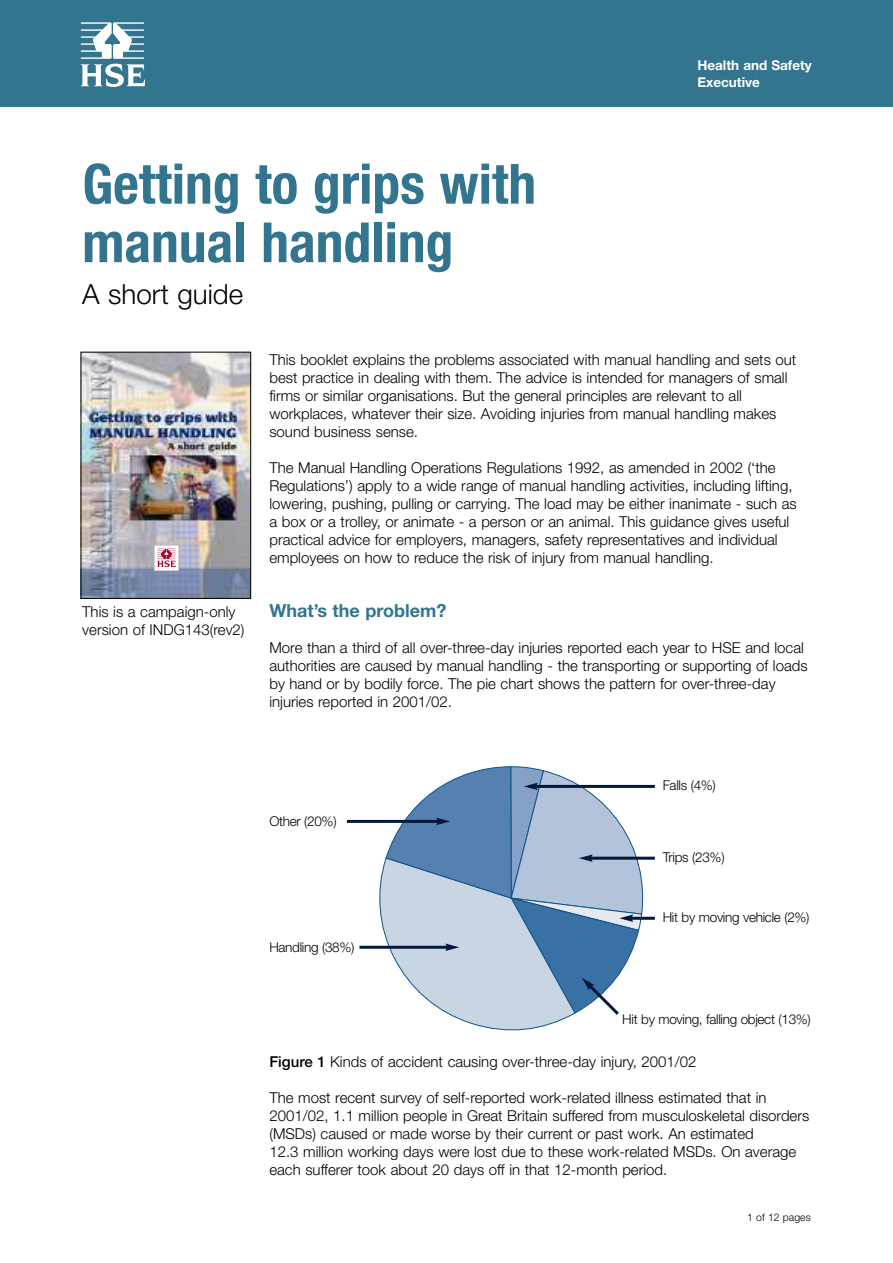
<style>
.page{position:relative;width:893px;height:1263px;background:#fff}
.page>*{position:absolute;margin:0;border:0;box-sizing:border-box;transform-origin:0 0}
.t1{font:700 condensed 55.5px/58.5px "Helvetica Neue";color:#33758e}
.t2{font:300 27.75px "Helvetica Neue";color:#000}
.t3{font:700 18px "Helvetica Neue";color:#33758e}
.t4{font:300 15px/18px "Helvetica Neue";color:#000}
.t5{font:300 13.5px "Helvetica Neue";letter-spacing:-.02em;color:#000}
.t6{font:700 13.5px/16.5px "Helvetica Neue";color:#fff}
.t7{font:300 10.5px "Helvetica Neue";color:#000}
.s1{font-weight:500}
</style>
<div class="page">
<div style="left:0;top:0;width:893px;height:106px;background:#33758e"></div>
<svg style="left:81px;top:22px;width:64px;height:65px"></svg>
<img style="left:83px;top:354px;width:166px;height:243px">
<div style="left:81px;top:352px;width:170px;height:247px;border:1px solid #000"></div>
<hr style="left:347px;top:820px;width:92px;height:3px;background:#05173c">
<hr style="left:359px;top:946px;width:89px;height:3px;background:#05173c">
<hr style="left:535px;top:785px;width:120px;height:3px;background:#05173c">
<hr style="left:590px;top:857px;width:65px;height:3px;background:#05173c">
<hr style="left:631px;top:917px;width:24px;height:3px;background:#05173c">
<svg style="left:375px;top:766px;width:273px;height:265px"></svg>
<svg style="left:154px;top:545px;width:25px;height:25px"></svg>
<h1 class="t1" style="left:82px;top:154px;width:455px">Getting to grips with manual handling</h1>
<h2 class="t2" style="left:82px;top:284px;width:162px">A short guide</h2>
<p class="t6" style="left:697px;top:59px;width:116px">Health and Safety<br>Executive</p>
<p class="t4" style="left:82px;top:604px;width:164px">This is a campaign-only version of INDG143(rev2)</p>
<p class="t4" style="left:269px;top:352px;width:528px">This booklet explains the problems associated with manual handling and sets out best practice in dealing with them. The advice is intended for managers of small firms or similar organisations. But the general principles are relevant to all workplaces, whatever their size. Avoiding injuries from manual handling makes sound business sense.</p>
<p class="t4" style="left:269px;top:460px;width:529px">The Manual Handling Operations Regulations 1992, as amended in 2002 (‘the Regulations’) apply to a wide range of manual handling activities, including lifting, lowering, pushing, pulling or carrying. The load may be either inanimate - such as a box or a trolley, or animate - a person or an animal. This guidance gives useful practical advice for employers, managers, safety representatives and individual employees on how to reduce the risk of injury from manual handling.</p>
<p class="t3" style="left:269px;top:604px;width:179px">What’s the problem?</p>
<p class="t4" style="left:269px;top:640px;width:540px">More than a third of all over-three-day injuries reported each year to HSE and local authorities are caused by manual handling - the transporting or supporting of loads by hand or by bodily force. The pie chart shows the pattern for over-three-day injuries reported in 2001/02.</p>
<p class="t5" style="left:269px;top:817px;width:69px">Other (20%)</p>
<p class="t5" style="left:269px;top:943px;width:87px">Handling (38%)</p>
<p class="t5" style="left:663px;top:780px;width:55px">Falls (4%)</p>
<p class="t5" style="left:663px;top:852px;width:63px">Trips (23%)</p>
<p class="t5" style="left:663px;top:912px;width:148px">Hit by moving vehicle (2%)</p>
<p class="t5" style="left:622px;top:1014px;width:190px">Hit by moving, falling object (13%)</p>
<p class="t4" style="left:269px;top:1054px;width:429px"><span class="s1">Figure 1</span> Kinds of accident causing over-three-day injury, 2001/02</p>
<p class="t4" style="left:269px;top:1090px;width:541px">The most recent survey of self-reported work-related illness estimated that in 2001/02, 1.1 million people in Great Britain suffered from musculoskeletal disorders (MSDs) caused or made worse by their current or past work. An estimated<br>12.3 million working days were lost due to these work-related MSDs. On average each sufferer took about 20 days off in that 12-month period.</p>
<p class="t7" style="left:747px;top:1213px;width:65px">1 of 12 pages</p>
</div>
